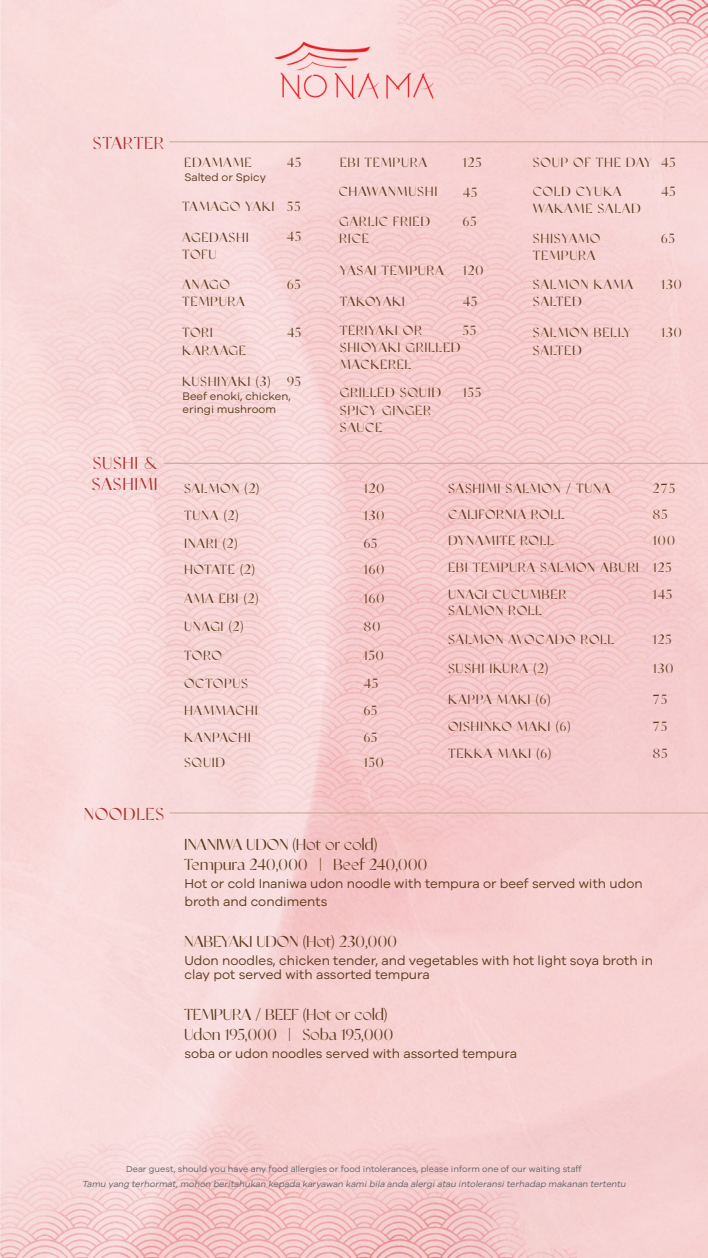
<style>
.page{position:relative;width:708px;height:1258px;background:#fff}
.page>*{position:absolute;margin:0;border:0;box-sizing:border-box;transform-origin:0 0}
.t1{font:700 17.25px/20.7px "Classico";letter-spacing:.075em;color:#ad312e}
.t2{font:700 15.9px/20.5px "Classico";letter-spacing:.025em;color:#5f3b1d}
.t3{font:700 13.35px/17.2px "Classico";letter-spacing:.1em;color:#5f3b1d}
.t4{font:700 13.35px "Classico";letter-spacing:.04em;color:#5f3b1d}
.t5{font:13.2px/18px "Galyon";color:#5f3b1d}
.t6{font:11.25px/13.5px "Galyon";color:#5f3b1d}
.t7{font:italic 9px "Galyon";color:#636569}
.t8{font:9px "Galyon";color:#636569}
</style>
<div class="page">
<img style="left:0;top:0;width:708px;height:1258px">
<hr style="left:169px;top:141px;width:539px;height:1px;background:#c3a894">
<hr style="left:163px;top:463px;width:545px;height:1px;background:#c3a894">
<hr style="left:169px;top:812px;width:539px;height:1px;background:#c3a894">
<p class="t1" style="left:93px;top:132px;width:72px">STARTER</p>
<p class="t1" style="left:92px;top:453px;width:67px">SUSHI &amp;<br>SASHIMI</p>
<p class="t1" style="left:84px;top:803px;width:81px">NOODLES</p>
<p class="t3" style="left:185px;top:154px;width:68px">EDAMAME</p>
<p class="t6" style="left:185px;top:169px;width:83px">Salted or Spicy</p>
<p class="t3" style="left:287px;top:154px;width:16px">45</p>
<p class="t3" style="left:183px;top:197px;width:119px">TAMAGO YAKI 55</p>
<p class="t3" style="left:183px;top:228px;width:68px">AGEDASHI<br>TOFU</p>
<p class="t3" style="left:287px;top:227px;width:16px">45</p>
<p class="t3" style="left:183px;top:275px;width:63px">ANAGO<br>TEMPURA</p>
<p class="t3" style="left:287px;top:275px;width:15px">65</p>
<p class="t3" style="left:183px;top:324px;width:65px">TORI<br>KARAAGE</p>
<p class="t3" style="left:183px;top:373px;width:120px">KUSHIYAKI (3) 95</p>
<p class="t6" style="left:183px;top:388px;width:110px">Beef enoki, chicken, eringi mushroom</p>
<p class="t3" style="left:287px;top:324px;width:16px">45</p>
<p class="t3" style="left:184px;top:474px;width:76px;line-height:27.6px">SALMON (2)<br>TUNA (2)<br>INARI (2)</p>
<p class="t3" style="left:184px;top:560px;width:72px">HOTATE (2)</p>
<p class="t3" style="left:184px;top:589px;width:76px">AMA EBI (2)</p>
<p class="t3" style="left:184px;top:618px;width:61px">UNAGI (2)</p>
<p class="t3" style="left:184px;top:646px;width:39px">TORO</p>
<p class="t3" style="left:184px;top:674px;width:65px">OCTOPUS</p>
<p class="t3" style="left:340px;top:154px;width:88px">EBI TEMPURA</p>
<p class="t3" style="left:463px;top:154px;width:20px">125</p>
<p class="t3" style="left:533px;top:154px;width:120px">SOUP OF THE DAY</p>
<p class="t3" style="left:339px;top:183px;width:100px">CHAWANMUSHI</p>
<p class="t3" style="left:533px;top:183px;width:109px">COLD CYUKA<br>WAKAME SALAD</p>
<p class="t3" style="left:463px;top:183px;width:16px">45</p>
<p class="t3" style="left:661px;top:148px;width:16px;line-height:28.7px">45<br>45</p>
<p class="t3" style="left:340px;top:213px;width:92px">GARLIC FRIED<br>RICE</p>
<p class="t3" style="left:340px;top:262px;width:105px">YASAI TEMPURA</p>
<p class="t4" style="left:340px;top:294px;width:66px">TAKOYAKI</p>
<p class="t3" style="left:463px;top:213px;width:15px">65</p>
<p class="t3" style="left:463px;top:262px;width:22px">120</p>
<p class="t3" style="left:463px;top:293px;width:16px">45</p>
<p class="t3" style="left:340px;top:321px;width:83px">TERIYAKI OR</p>
<p class="t3" style="left:463px;top:321px;width:15px">55</p>
<p class="t3" style="left:340px;top:339px;width:122px">SHIOYAKI GRILLED<br>MACKEREL</p>
<p class="t3" style="left:340px;top:384px;width:102px">GRILLED SQUID</p>
<p class="t3" style="left:463px;top:384px;width:20px">155</p>
<p class="t3" style="left:340px;top:401px;width:92px">SPICY GINGER<br>SAUCE</p>
<p class="t3" style="left:533px;top:229px;width:68px">SHISYAMO</p>
<p class="t3" style="left:661px;top:229px;width:15px">65</p>
<p class="t3" style="left:533px;top:247px;width:63px">TEMPURA</p>
<p class="t3" style="left:533px;top:275px;width:101px">SALMON KAMA</p>
<p class="t3" style="left:661px;top:275px;width:22px">130</p>
<p class="t3" style="left:533px;top:293px;width:50px">SALTED</p>
<p class="t3" style="left:533px;top:324px;width:99px">SALMON BELLY</p>
<p class="t3" style="left:661px;top:324px;width:22px">130</p>
<p class="t3" style="left:533px;top:341px;width:50px">SALTED</p>
<p class="t3" style="left:364px;top:474px;width:22px;line-height:27.6px;text-align:justify">120<br>130<br>65</p>
<p class="t3" style="left:364px;top:555px;width:22px;line-height:28.5px">160<br>160<br>80<br>150<br>45</p>
<p class="t3" style="left:448px;top:479px;width:163px">SASHIMI SALMON / TUNA</p>
<p class="t3" style="left:653px;top:479px;width:24px">275</p>
<p class="t3" style="left:448px;top:505px;width:117px">CALIFORNIA ROLL</p>
<p class="t3" style="left:653px;top:505px;width:16px">85</p>
<p class="t3" style="left:448px;top:532px;width:107px">DYNAMITE ROLL</p>
<p class="t3" style="left:448px;top:527px;width:228px;line-height:27px;text-align:right">100<br>EBI TEMPURA SALMON ABURI 125</p>
<p class="t3" style="left:448px;top:585px;width:119px">UNAGI CUCUMBER</p>
<p class="t3" style="left:653px;top:585px;width:21px">145</p>
<p class="t3" style="left:448px;top:601px;width:95px">SALMON ROLL</p>
<p class="t3" style="left:448px;top:631px;width:167px">SALMON AVOCADO ROLL</p>
<p class="t3" style="left:653px;top:631px;width:20px">125</p>
<p class="t3" style="left:448px;top:659px;width:101px">SUSHI IKURA (2)</p>
<p class="t3" style="left:653px;top:659px;width:22px">130</p>
<p class="t3" style="left:184px;top:702px;width:75px">HAMMACHI</p>
<p class="t3" style="left:364px;top:702px;width:15px">65</p>
<p class="t3" style="left:184px;top:728px;width:68px">KANPACHI</p>
<p class="t3" style="left:364px;top:728px;width:15px">65</p>
<p class="t3" style="left:184px;top:754px;width:42px">SQUID</p>
<p class="t3" style="left:364px;top:754px;width:21px">150</p>
<p class="t3" style="left:448px;top:690px;width:104px">KAPPA MAKI (6)</p>
<p class="t3" style="left:653px;top:690px;width:16px">75</p>
<p class="t3" style="left:448px;top:718px;width:124px">OISHINKO MAKI (6)</p>
<p class="t3" style="left:653px;top:718px;width:16px">75</p>
<p class="t3" style="left:448px;top:744px;width:104px">TEKKA MAKI (6)</p>
<p class="t3" style="left:653px;top:744px;width:16px">85</p>
<p class="t2" style="left:184px;top:834px;width:244px">INANIWA UDON (Hot or cold)<br>Tempura 240,000 | Beef 240,000</p>
<p class="t5" style="left:184px;top:873px;width:460px">Hot or cold Inaniwa udon noodle with tempura or beef served with udon broth and condiments</p>
<p class="t2" style="left:184px;top:931px;width:214px">NABEYAKI UDON (Hot) 230,000</p>
<p class="t5" style="left:184px;top:953px;width:470px;line-height:13.5px">Udon noodles, chicken tender, and vegetables with hot light soya broth in clay pot served with assorted tempura</p>
<p class="t2" style="left:184px;top:1004px;width:210px">TEMPURA / BEEF (Hot or cold)<br>Udon 195,000 | Soba 195,000</p>
<p class="t5" style="left:184px;top:1043px;width:334px">soba or udon noodles served with assorted tempura</p>
<p class="t8" style="left:126px;top:1162px;width:457px">Dear guest, should you have any food allergies or food intolerances, please inform one of our waiting staff</p>
<p class="t7" style="left:82px;top:1177px;width:545px">Tamu yang terhormat, mohon beritahukan kepada karyawan kami bila anda alergi atau intoleransi terhadap makanan tertentu</p>
</div>
